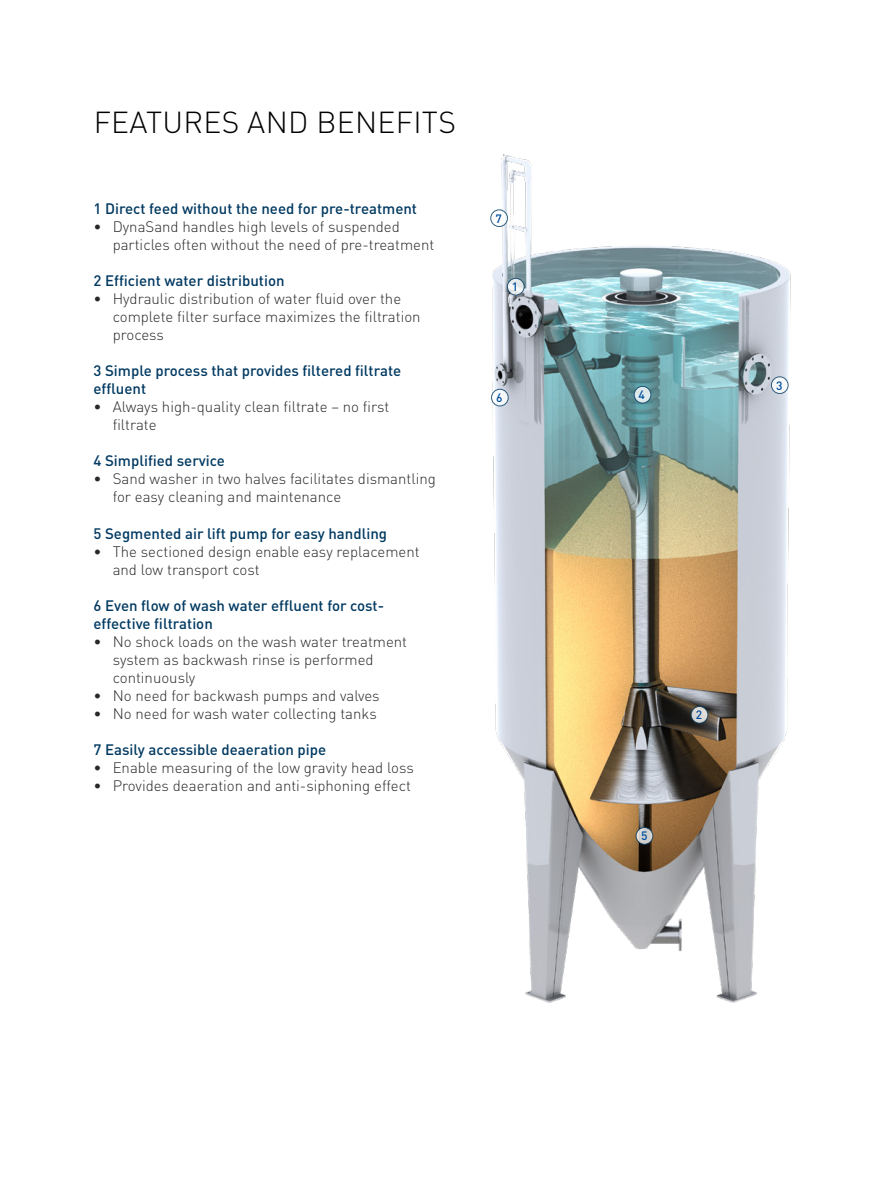
<style>
.page{position:relative;width:893px;height:1191px;background:#fff}
.page>*{position:absolute;margin:0;border:0;box-sizing:border-box;transform-origin:0 0}
.t1{font:300 30px "DIN Pro";letter-spacing:.01em;color:#000}
.t2{font:300 15px/18px "DIN Pro";color:#282827}
.Subtitle_number{font:500 15px/18px "DIN Pro";color:#003961}
.Part_number_in_circl{font:500 12px "DIN Pro";color:#004d9d}
</style>
<div class="page">
<img style="left:491px;top:154px;width:300px;height:849px">
<svg style="left:507px;top:278px;width:17px;height:17px"></svg>
<div style="left:507px;top:278px;width:17px;height:17px;border:1px solid #003961;border-radius:50%"></div>
<svg style="left:634px;top:386px;width:17px;height:17px"></svg>
<div style="left:634px;top:386px;width:17px;height:17px;border:1px solid #003961;border-radius:50%"></div>
<svg style="left:771px;top:377px;width:17px;height:16px"></svg>
<div style="left:771px;top:376px;width:17px;height:18px;border:1px solid #003961;border-radius:50%"></div>
<svg style="left:691px;top:706px;width:17px;height:17px"></svg>
<div style="left:691px;top:706px;width:17px;height:17px;border:1px solid #003961;border-radius:50%"></div>
<div style="left:491px;top:210px;width:16px;height:16px;background:#fff;border-radius:50%"></div>
<div style="left:490px;top:209px;width:18px;height:18px;border:1px solid #003961;border-radius:50%"></div>
<svg style="left:491px;top:389px;width:17px;height:17px"></svg>
<div style="left:491px;top:389px;width:18px;height:17px;border:1px solid #003961;border-radius:50%"></div>
<svg style="left:636px;top:827px;width:17px;height:17px"></svg>
<div style="left:636px;top:827px;width:17px;height:17px;border:1px solid #003961;border-radius:50%"></div>
<p class="t1" style="left:94px;top:102px;width:364px">FEATURES AND BENEFITS</p>
<p class="Subtitle_number" style="left:94px;top:199px;width:325px">1 Direct feed without the need for pre-treatment</p>
<p class="t2" style="left:113px;top:217px;width:323px;text-indent:-19px">• DynaSand handles high levels of suspended particles often without the need of pre-treatment</p>
<p class="Subtitle_number" style="left:94px;top:271px;width:193px">2 Efficient water distribution</p>
<p class="t2" style="left:113px;top:289px;width:309px;text-indent:-19px">• Hydraulic distribution of water fluid over the complete filter surface maximizes the filtration process</p>
<p class="Subtitle_number" style="left:94px;top:361px;width:309px">3 Simple process that provides filtered filtrate effluent</p>
<p class="t2" style="left:113px;top:397px;width:278px;text-indent:-19px">• Always high-quality clean filtrate – no first filtrate</p>
<p class="Subtitle_number" style="left:94px;top:451px;width:133px">4 Simplified service</p>
<p class="t2" style="left:113px;top:469px;width:325px;text-indent:-19px">• Sand washer in two halves facilitates dismantling for easy cleaning and maintenance</p>
<p class="Subtitle_number" style="left:94px;top:523px;width:295px">5 Segmented air lift pump for easy handling</p>
<p class="t2" style="left:113px;top:541px;width:308px;text-indent:-19px">• The sectioned design enable easy replacement and low transport cost</p>
<p class="Subtitle_number" style="left:94px;top:595px;width:292px">6 Even flow of wash water effluent for cost&shy;effective filtration</p>
<p class="t2" style="left:113px;top:631px;width:296px;text-indent:-19px">• No shock loads on the wash water treatment system as backwash rinse is performed continuously</p>
<p class="t2" style="left:94px;top:685px;width:288px">• No need for backwash pumps and valves</p>
<p class="t2" style="left:94px;top:703px;width:285px">• No need for wash water collecting tanks</p>
<p class="Subtitle_number" style="left:94px;top:739px;width:234px">7 Easily accessible deaeration pipe</p>
<p class="t2" style="left:94px;top:757px;width:322px">• Enable measuring of the low gravity head loss</p>
<p class="t2" style="left:94px;top:775px;width:319px">• Provides deaeration and anti-siphoning effect</p>
<p class="Part_number_in_circl" style="left:495px;top:210px;width:8px">7</p>
<p class="Part_number_in_circl" style="left:512px;top:279px;width:8px">1</p>
<p class="Part_number_in_circl" style="left:496px;top:390px;width:8px">6</p>
<p class="Part_number_in_circl" style="left:639px;top:387px;width:8px">4</p>
<p class="Part_number_in_circl" style="left:776px;top:377px;width:8px">3</p>
<p class="Part_number_in_circl" style="left:641px;top:828px;width:8px">5</p>
<p class="Part_number_in_circl" style="left:696px;top:707px;width:8px">2</p>
</div>
